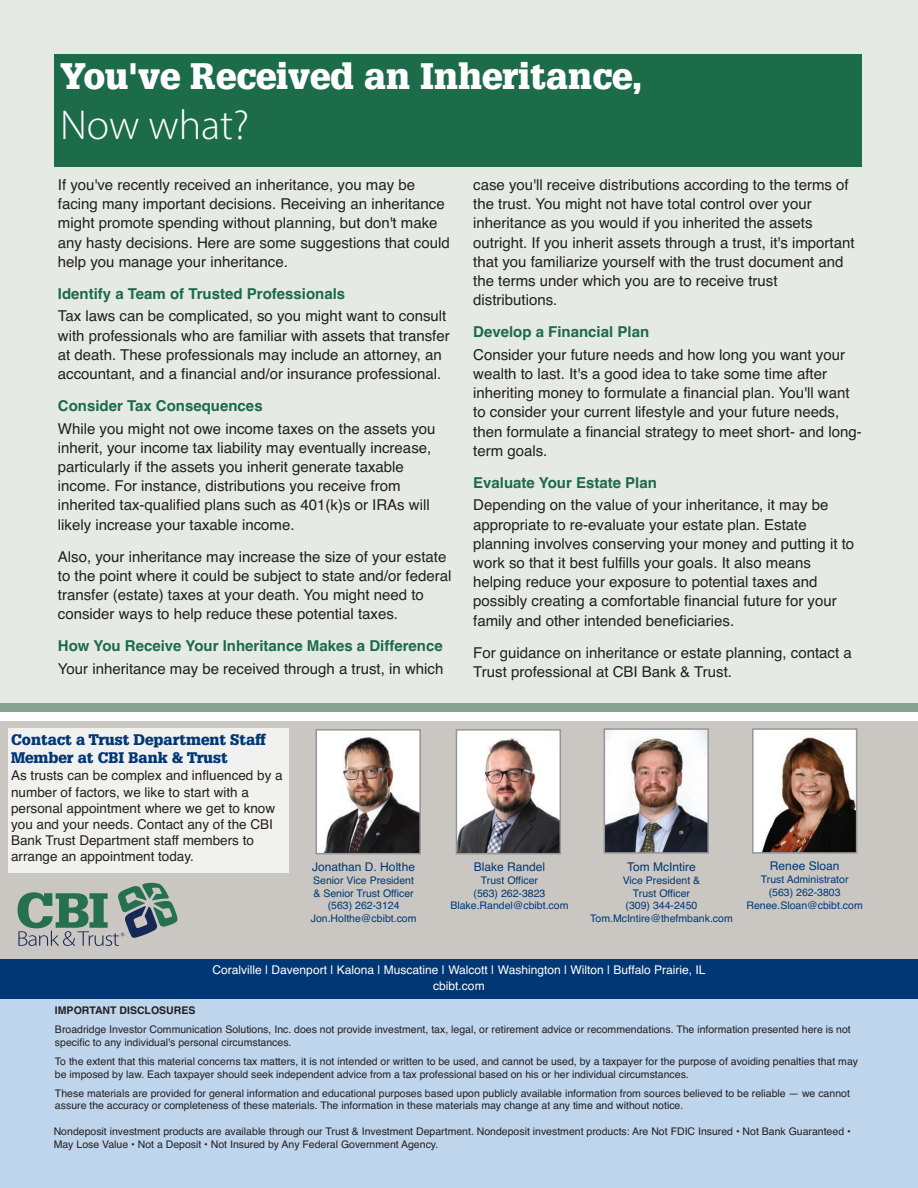
<style>
.page{position:relative;width:918px;height:1188px;background:#fff}
.page>*{position:absolute;margin:0;border:0;box-sizing:border-box;transform-origin:0 0}
.t1{font:300 42px "Myriad Pro";color:#fff}
.t2{font:900 36px "Glypha LT Pro";color:#fff}
.t3{font:15px/19.2px "Helvetica";color:#231f20}
.t4{font:700 15px "Helvetica";color:#1c6b49}
.t5{font:900 15px/18px "Glypha LT Pro";color:#013775}
.t6{font:13.5px/16.2px "Helvetica";color:#231f20}
.t7{font:12px/16.5px "Helvetica";color:#fff;text-align:center}
.t8{font:12px "Helvetica";color:#013775}
.t9{font:10.5px/12.6px "Helvetica";color:#231f20}
.t10{font:10.5px/12.6px "Helvetica";color:#013775;text-align:center}
.t11{font:700 10.5px "Helvetica";color:#231f20}
</style>
<div class="page">
<div style="left:0;top:0;width:918px;height:708px;background:#e5eae5"></div>
<div style="left:54px;top:54px;width:808px;height:112px;background:#1c6b49"></div>
<div style="left:0;top:997px;width:918px;height:191px;background:#bed5ec"></div>
<div style="left:0;top:722px;width:918px;height:276px;background:#cac7c2"></div>
<img style="left:319px;top:732px;width:99px;height:119px">
<div style="left:316px;top:729px;width:105px;height:125px;border:2px solid #939598"></div>
<img style="left:459px;top:732px;width:99px;height:119px">
<div style="left:456px;top:729px;width:105px;height:125px;border:2px solid #939598"></div>
<img style="left:607px;top:731px;width:99px;height:120px">
<div style="left:604px;top:728px;width:105px;height:126px;border:2px solid #939598"></div>
<img style="left:755px;top:731px;width:99px;height:120px">
<div style="left:752px;top:728px;width:105px;height:126px;border:2px solid #939598"></div>
<div style="left:8px;top:728px;width:281px;height:145px;background:#f1f2f0"></div>
<svg style="left:18px;top:883px;width:159px;height:63px"></svg>
<div style="left:0;top:959px;width:918px;height:39px;background:#013775"></div>
<div style="left:0;top:703px;width:918px;height:9px;background:#87a290"></div>
<h2 class="t2" style="left:60px;top:55px;width:584px">You've Received an Inheritance,</h2>
<h1 class="t1" style="left:60px;top:100px;width:191px">Now what?</h1>
<p class="t3" style="left:473px;top:177px;width:383px">case you'll receive distributions according to the terms of the trust. You might not have total control over your inheritance as you would if you inherited the assets outright. If you inherit assets through a trust, it's important that you familiarize yourself with the trust document and the terms under which you are to receive trust distributions.</p>
<p class="t4" style="left:473px;top:323px;width:177px">Develop a Financial Plan</p>
<p class="t3" style="left:473px;top:346px;width:390px">Consider your future needs and how long you want your wealth to last. It's a good idea to take some time after inheriting money to formulate a financial plan. You'll want to consider your current lifestyle and your future needs, then formulate a financial strategy to meet short- and long&shy;term goals.</p>
<p class="t4" style="left:473px;top:474px;width:185px">Evaluate Your Estate Plan</p>
<p class="t3" style="left:473px;top:497px;width:383px">Depending on the value of your inheritance, it may be appropriate to re-evaluate your estate plan. Estate planning involves conserving your money and putting it to work so that it best fulfills your goals. It also means helping reduce your exposure to potential taxes and possibly creating a comfortable financial future for your family and other intended beneficiaries.</p>
<p class="t3" style="left:473px;top:644px;width:380px">For guidance on inheritance or estate planning, contact a<br>Trust professional at CBI Bank &amp; Trust.</p>
<p class="t3" style="left:58px;top:177px;width:393px">If you've recently received an inheritance, you may be facing many important decisions. Receiving an inheritance might promote spending without planning, but don't make any hasty decisions. Here are some suggestions that could help you manage your inheritance.</p>
<p class="t4" style="left:58px;top:285px;width:289px">Identify a Team of Trusted Professionals</p>
<p class="t3" style="left:58px;top:308px;width:393px">Tax laws can be complicated, so you might want to consult with professionals who are familiar with assets that transfer at death. These professionals may include an attorney, an accountant, and a financial and/or insurance professional.</p>
<p class="t4" style="left:58px;top:397px;width:206px">Consider Tax Consequences</p>
<p class="t3" style="left:58px;top:420px;width:379px">While you might not owe income taxes on the assets you inherit, your income tax liability may eventually increase, particularly if the assets you inherit generate taxable income. For instance, distributions you receive from inherited tax-qualified plans such as 401(k)s or IRAs will likely increase your taxable income.</p>
<p class="t3" style="left:58px;top:548px;width:395px">Also, your inheritance may increase the size of your estate to the point where it could be subject to state and/or federal transfer (estate) taxes at your death. You might need to consider ways to help reduce these potential taxes.</p>
<p class="t4" style="left:58px;top:637px;width:386px">How You Receive Your Inheritance Makes a Difference</p>
<p class="t3" style="left:58px;top:661px;width:387px">Your inheritance may be received through a trust, in which</p>
<p class="t5" style="left:11px;top:731px;width:257px">Contact a Trust Department Staff<br>Member at CBI Bank &amp; Trust</p>
<p class="t6" style="left:11px;top:769px;width:273px">As trusts can be complex and influenced by a number of factors, we like to start with a personal appointment where we get to know you and your needs. Contact any of the CBI Bank Trust Department staff members to arrange an appointment today.</p>
<p class="t8" style="left:312px;top:862px;width:104px">Jonathan D. Holthe</p>
<p class="t10" style="left:311px;top:875px;width:107px">Senior Vice President &amp; Senior Trust Officer (563) 262-3124<br>Jon.Holthe@cbibt.com</p>
<p class="t8" style="left:474px;top:862px;width:73px">Blake Randel</p>
<p class="t10" style="left:450px;top:875px;width:120px">Trust Officer<br>(563) 262-3823<br>Blake.Randel@cbibt.com</p>
<p class="t8" style="left:627px;top:862px;width:70px">Tom McIntire</p>
<p class="t10" style="left:590px;top:875px;width:144px">Vice President &amp;<br>Trust Officer<br>(309) 344-2450<br>Tom.McIntire@thefmbank.com</p>
<p class="t8" style="left:770px;top:861px;width:71px">Renee Sloan</p>
<p class="t10" style="left:747px;top:874px;width:118px">Trust Administrator<br>(563) 262-3803<br>Renee.Sloan@cbibt.com</p>
<p class="t7" style="left:213px;top:963px;width:494px">Coralville | Davenport | Kalona | Muscatine | Walcott | Washington | Wilton | Buffalo Prairie, IL cbibt.com</p>
<p class="t11" style="left:55px;top:1004px;width:142px">IMPORTANT DISCLOSURES</p>
<p class="t9" style="left:55px;top:1024px;width:797px">Broadridge Investor Communication Solutions, Inc. does not provide investment, tax, legal, or retirement advice or recommendations. The information presented here is not specific to any individual's personal circumstances.</p>
<p class="t9" style="left:55px;top:1056px;width:805px">To the extent that this material concerns tax matters, it is not intended or written to be used, and cannot be used, by a taxpayer for the purpose of avoiding penalties that may be imposed by law. Each taxpayer should seek independent advice from a tax professional based on his or her individual circumstances.</p>
<p class="t9" style="left:55px;top:1088px;width:796px">These materials are provided for general information and educational purposes based upon publicly available information from sources believed to be reliable — we cannot assure the accuracy or completeness of these materials. The information in these materials may change at any time and without notice.</p>
<p class="t9" style="left:54px;top:1126px;width:799px">Nondeposit investment products are available through our Trust &amp; Investment Department. Nondeposit investment products: Are Not FDIC Insured • Not Bank Guaranteed •<br>May Lose Value • Not a Deposit • Not Insured by Any Federal Government Agency.</p>
</div>
